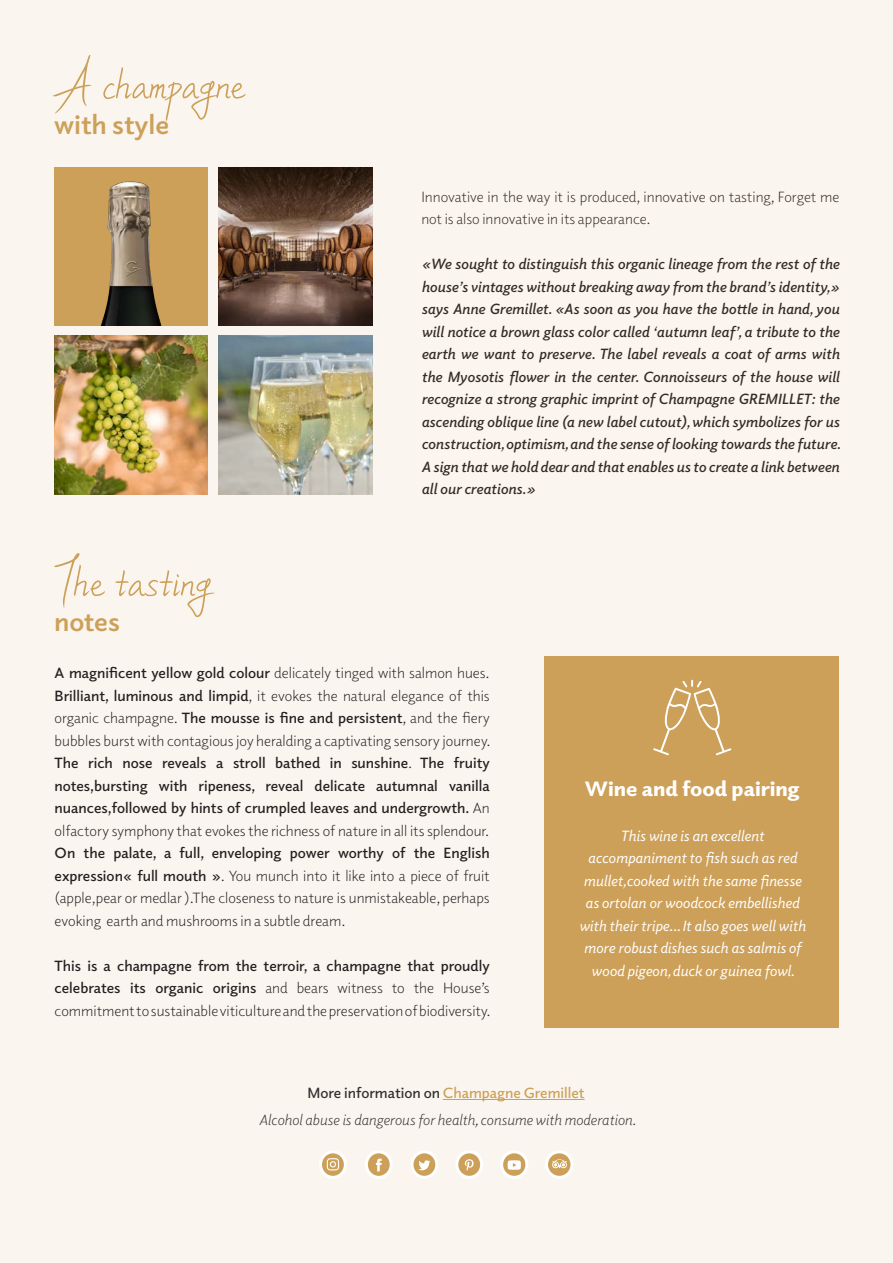
<style>
.page{position:relative;width:893px;height:1263px;background:#faf5ee}
.page>*{position:absolute;margin:0;border:0;box-sizing:border-box;transform-origin:0 0}
.t1{font:55.5px "ylee Mortal Heart Immortal Memoryfor Mac";color:#cda059}
.t2{font:700 27px "Elido";color:#cda059}
.t3{font:900 21px "Elido";color:#fff}
.t4{font:300 15px/22.5px "Elido";color:#231f20;text-align:justify}
.t5{font:italic 600 15px/22.5px "Elido";color:#231f20;text-align:justify}
.t6{font:600 15px/22.5px "Elido";color:#231f20;text-align:justify}
.t7{font:italic 15px/22.5px "Elido";color:#fff;text-align:center}
.t8{font:italic 300 15px "Elido";color:#312f30}
.t9{font:600 15px "Elido";color:#cda059}
.s1{font-weight:600}
.s2{font-weight:300}
.s3{color:#312f30}
</style>
<div class="page">
<img style="left:219px;top:167px;width:153px;height:158px">
<div style="left:54px;top:167px;width:154px;height:158px;background:#cda059"></div>
<img style="left:101px;top:181px;width:61px;height:144px">
<img style="left:54px;top:336px;width:154px;height:158px">
<img style="left:219px;top:336px;width:153px;height:158px">
<hr style="left:443px;top:1099px;width:142px;height:1px;background:#cda059">
<svg style="left:412px;top:1152px;width:25px;height:25px"></svg>
<div style="left:410px;top:1150px;width:28px;height:29px;border:3px solid #fff;border-radius:50%"></div>
<svg style="left:418px;top:1160px;width:12px;height:10px"></svg>
<svg style="left:366px;top:1152px;width:25px;height:25px"></svg>
<div style="left:365px;top:1150px;width:28px;height:29px;border:3px solid #fff;border-radius:50%"></div>
<svg style="left:376px;top:1159px;width:6px;height:12px"></svg>
<svg style="left:457px;top:1152px;width:25px;height:25px"></svg>
<div style="left:455px;top:1150px;width:28px;height:29px;border:3px solid #fff;border-radius:50%"></div>
<svg style="left:465px;top:1159px;width:9px;height:12px"></svg>
<svg style="left:502px;top:1152px;width:25px;height:25px"></svg>
<div style="left:500px;top:1150px;width:28px;height:29px;border:3px solid #fff;border-radius:50%"></div>
<svg style="left:508px;top:1160px;width:13px;height:10px"></svg>
<svg style="left:320px;top:1152px;width:25px;height:25px"></svg>
<div style="left:319px;top:1150px;width:28px;height:29px;border:3px solid #fff;border-radius:50%"></div>
<svg style="left:327px;top:1158px;width:12px;height:12px"></svg>
<svg style="left:546px;top:1152px;width:26px;height:25px"></svg>
<div style="left:545px;top:1150px;width:28px;height:29px;border:3px solid #fff;border-radius:50%"></div>
<svg style="left:552px;top:1159px;width:15px;height:9px"></svg>
<div style="left:545px;top:656px;width:294px;height:372px;background:#cda059"></div>
<svg style="left:653px;top:680px;width:78px;height:75px"></svg>
<p class="t1" style="left:54px;top:46px;width:193px">A champagne</p>
<p class="t2" style="left:54px;top:106px;width:117px">with style</p>
<p class="t1" style="left:54px;top:544px;width:160px">The tasting</p>
<p class="t2" style="left:54px;top:604px;width:67px">notes</p>
<p class="t4" style="left:421px;top:185px;width:419px">Innovative in the way it is produced, innovative on tasting, Forget me not is also innovative in its appearance.</p>
<p class="t5" style="left:421px;top:252px;width:421px">«We sought to distinguish this organic lineage from the rest of the house’s vintages without breaking away from the brand’s identity,» says Anne Gremillet. «As soon as you have the bottle in hand, you will notice a brown glass color called ‘autumn leaf’, a tribute to the earth we want to preserve. The label reveals a coat of arms with the Myosotis flower in the center. Connoisseurs of the house will recognize a strong graphic imprint of Champagne GREMILLET: the ascending oblique line (a new label cutout), which symbolizes for us construction, optimism, and the sense of looking towards the future.<br>A sign that we hold dear and that enables us to create a link between all our creations.»</p>
<p class="t4" style="left:55px;top:661px;width:438px"><span class="s1">A magnificent yellow gold colour</span> delicately tinged with salmon hues.<br><span class="s1">Brilliant, luminous and limpid</span>, it evokes the natural elegance of this organic champagne. <span class="s1">The mousse is fine and persistent</span>, and the fiery bubbles burst with contagious joy heralding a captivating sensory journey.</p>
<p class="t6" style="left:55px;top:751px;width:437px">The rich nose reveals a stroll bathed in sunshine<span class="s2">.</span> The fruity notes,bursting with ripeness, reveal delicate autumnal vanilla nuances,followed by hints of crumpled leaves and undergrowth. <span class="s2">An olfactory symphony that evokes the richness of nature in all its splendour.</span></p>
<p class="t4" style="left:55px;top:841px;width:437px"><span class="s1">On the palate, a full, enveloping power worthy of the English expression« full mouth »</span>. You munch into it like into a piece of fruit (apple,pear or medlar ).The closeness to nature is unmistakeable, perhaps evoking earth and mushrooms in a subtle dream.</p>
<p class="t4" style="left:55px;top:954px;width:438px"><span class="s1">This is a champagne from the terroir, a champagne that proudly celebrates its organic origins</span> and bears witness to the House’s commitment to sustainable viticulture and the preservation of biodiversity.</p>
<p class="t3" style="left:585px;top:774px;width:216px">Wine and food pairing</p>
<p class="t7" style="left:579px;top:824px;width:228px">This wine is an excellent accompaniment to fish such as red mullet,cooked with the same finesse as ortolan or woodcock embellished with their tripe... It also goes well with more robust dishes such as salmis of wood pigeon, duck or guinea fowl.</p>
<p class="t9" style="left:307px;top:1083px;width:279px"><span class="s3">More information on</span> Champagne Gremillet</p>
<p class="t8" style="left:259px;top:1110px;width:378px">Alcohol abuse is dangerous for health, consume with moderation.</p>
</div>
